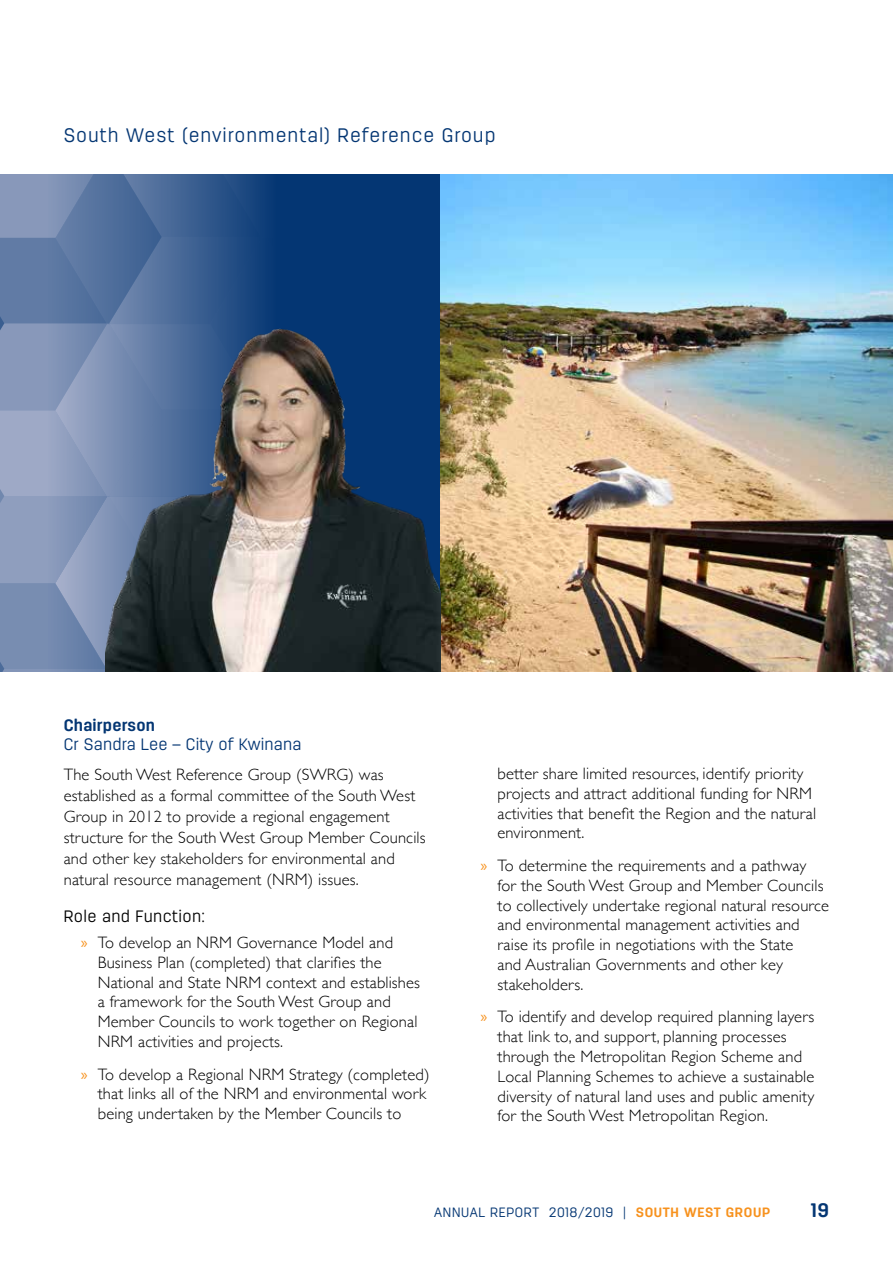
<style>
.page{position:relative;width:893px;height:1263px;background:#fff}
.page>*{position:absolute;margin:0;border:0;box-sizing:border-box;transform-origin:0 0}
.t1{font:300 19.5px "Antartida RD Ess";letter-spacing:.05em;color:#043673}
.t2{font:700 19.5px "Antartida RD Ess";color:#043673}
.t3{font:300 16.5px/19.8px "Gill Sans";letter-spacing:.01em;color:#000}
.t4{font:300 16.5px "Antartida RD Ess";letter-spacing:.01em;color:#043673}
.t5{font:300 16.5px "Antartida RD Ess";letter-spacing:.02em;color:#000}
.t6{font:700 16.5px "Antartida RD Ess";letter-spacing:.01em;color:#043673}
.t7{font:300 13.5px "Antartida RD Ess";letter-spacing:.05em;color:#043673}
.s1{font-family:"Myriad Pro";font-weight:400;color:#f7921e}
.s2{font-weight:700;color:#f7921e}
</style>
<div class="page">
<svg style="left:0;top:174px;width:440px;height:498px"></svg>
<img style="left:440px;top:174px;width:453px;height:498px">
<img style="left:105px;top:318px;width:335px;height:354px">
<p class="t1" style="left:64px;top:125px;width:433px">South West (environmental) Reference Group</p>
<p class="t6" style="left:64px;top:716px;width:93px">Chairperson</p>
<p class="t4" style="left:64px;top:735px;width:239px">Cr Sandra Lee – City of Kwinana</p>
<p class="t3" style="left:64px;top:763px;width:363px;line-height:21px">The South West Reference Group (SWRG) was established as a formal committee of the South West Group in 2012 to provide a regional engagement structure for the South West Group Member Councils and other key stakeholders for environmental and natural resource management (NRM) issues.</p>
<p class="t5" style="left:64px;top:907px;width:143px">Role and Function:</p>
<p class="t3" style="left:98px;top:932px;width:324px;text-indent:-17px"><span class="s1">»</span> To develop an NRM Governance Model and Business Plan (completed) that clarifies the National and State NRM context and establishes a framework for the South West Group and Member Councils to work together on Regional NRM activities and projects.</p>
<p class="t3" style="left:98px;top:1063px;width:333px;text-indent:-17px"><span class="s1">»</span> To develop a Regional NRM Strategy (completed) that links all of the NRM and environmental work being undertaken by the Member Councils to</p>
<p class="t3" style="left:497px;top:763px;width:320px">better share limited resources, identify priority projects and attract additional funding for NRM activities that benefit the Region and the natural environment.</p>
<p class="t3" style="left:497px;top:855px;width:333px;text-indent:-17px"><span class="s1">»</span> To determine the requirements and a pathway<br>for the South West Group and Member Councils to collectively undertake regional natural resource and environmental management activities and raise its profile in negotiations with the State<br>and Australian Governments and other key stakeholders.</p>
<p class="t3" style="left:497px;top:1006px;width:318px;text-indent:-17px"><span class="s1">»</span> To identify and develop required planning layers that link to, and support, planning processes through the Metropolitan Region Scheme and Local Planning Schemes to achieve a sustainable diversity of natural land uses and public amenity for the South West Metropolitan Region.</p>
<p class="t7" style="left:434px;top:1205px;width:337px">ANNUAL REPORT 2018/2019 | <span class="s2">SOUTH WEST GROUP</span></p>
<p class="t2" style="left:811px;top:1200px;width:20px">19</p>
</div>
